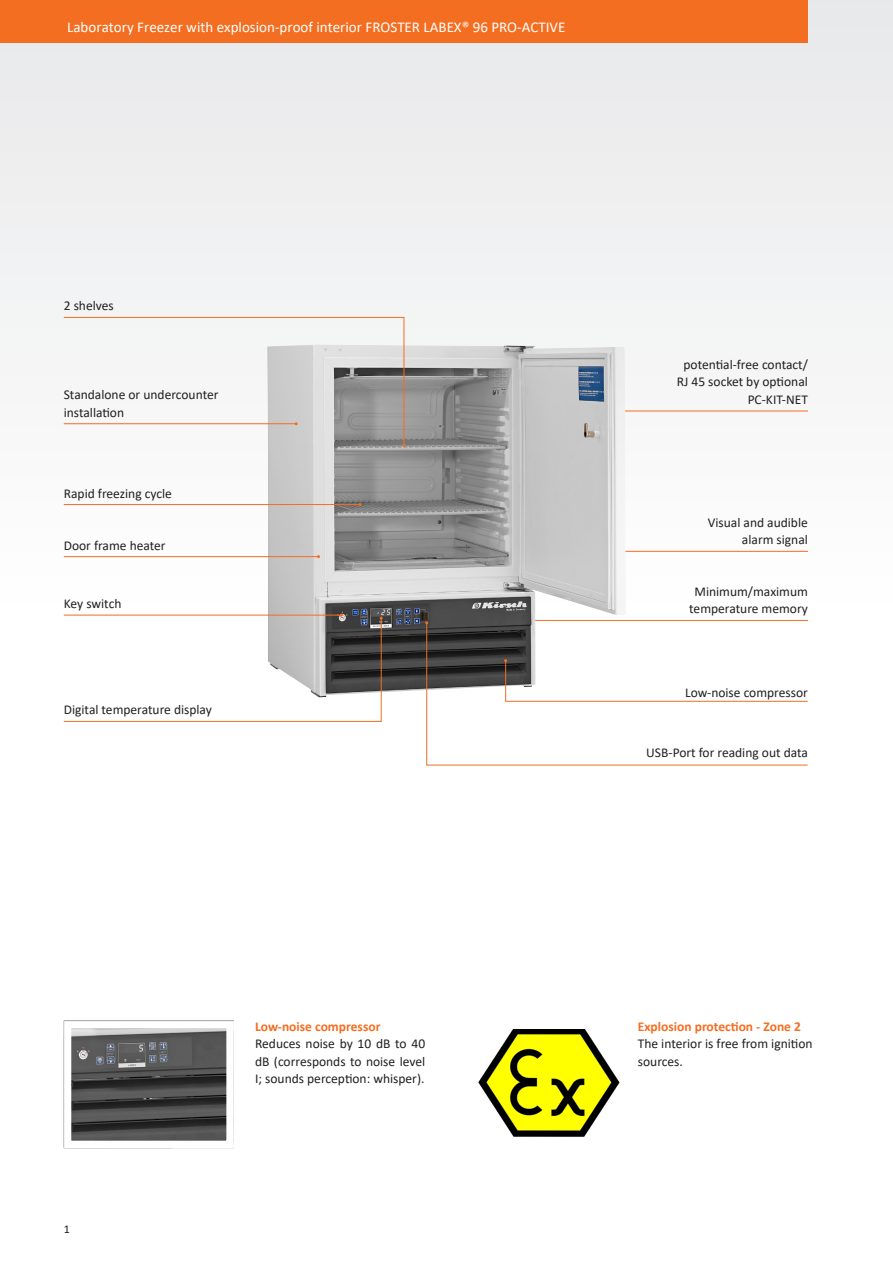
<style>
.page{position:relative;width:893px;height:1263px;background:#fff}
.page>*{position:absolute;margin:0;border:0;box-sizing:border-box;transform-origin:0 0}
.t1{font:15px "Calibri";color:#fff}
.Fließtext_9_pt_Stand{font:13.5px/17.5px "Calibri";color:#231f20;text-align:right}
.Fließtext_9_pt_-_2_m{font:13.5px/17.5px "Calibri";color:#231f20;text-align:justify}
.t2{font:700 13.5px "Calibri";color:#f36e21}
.t3{font:12px "Calibri";color:#231f20}
.s1{font-weight:700;color:#f36e21}
</style>
<div class="page">
<div style="left:0;top:0;width:893px;height:617px;background:#f1f2f3"></div>
<div style="left:0;top:0;width:808px;height:43px;background:#f36e21"></div>
<hr style="left:376px;top:551px;width:432px;height:1px;background:#f36e21">
<hr style="left:376px;top:411px;width:432px;height:1px;background:#f36e21">
<svg style="left:626px;top:620px;width:182px;height:1px"></svg>
<img style="left:267px;top:345px;width:359px;height:347px">
<svg style="left:63px;top:317px;width:342px;height:129px"></svg>
<hr style="left:64px;top:504px;width:296px;height:1px;background:#f36e21">
<svg style="left:63px;top:614px;width:320px;height:108px"></svg>
<hr style="left:64px;top:556px;width:254px;height:1px;background:#f36e21">
<svg style="left:63px;top:1020px;width:171px;height:129px"></svg>
<svg style="left:426px;top:622px;width:382px;height:144px"></svg>
<img style="left:478px;top:1029px;width:142px;height:108px">
<p class="t1" style="left:67px;top:17px;width:500px">Laboratory Freezer with explosion-proof interior FROSTER LABEX® 96 PRO-ACTIVE</p>
<p class="Fließtext_9_pt_Stand" style="left:64px;top:297px;width:52px">2 shelves</p>
<p class="Fließtext_9_pt_Stand" style="left:64px;top:386px;width:156px;text-align:left">Standalone or undercounter installation</p>
<p class="Fließtext_9_pt_Stand" style="left:64px;top:484px;width:110px">Rapid freezing cycle</p>
<p class="Fließtext_9_pt_Stand" style="left:64px;top:536px;width:103px">Door frame heater</p>
<p class="Fließtext_9_pt_Stand" style="left:64px;top:594px;width:59px">Key switch</p>
<p class="Fließtext_9_pt_Stand" style="left:64px;top:701px;width:150px">Digital temperature display</p>
<p class="t3" style="left:64px;top:1221px;width:8px">1</p>
<p class="t2" style="left:255px;top:1017px;width:127px">Low-noise compressor</p>
<p class="Fließtext_9_pt_-_2_m" style="left:255px;top:1035px;width:172px">Reduces noise by 10 dB to 40 dB (corresponds to noise level I; sounds perception: whisper).</p>
<p class="Fließtext_9_pt_-_2_m" style="left:677px;top:355px;width:133px;text-align:right">potential-free contact/<br>RJ 45 socket by optional<br>PC-KIT-NET</p>
<p class="Fließtext_9_pt_Stand" style="left:708px;top:513px;width:102px">Visual and audible alarm signal</p>
<p class="Fließtext_9_pt_Stand" style="left:689px;top:582px;width:120px;text-align:center">Minimum/maximum temperature memory</p>
<p class="Fließtext_9_pt_Stand" style="left:685px;top:683px;width:124px">Low-noise compressor</p>
<p class="Fließtext_9_pt_Stand" style="left:646px;top:744px;width:163px">USB-Port for reading out data</p>
<p class="Fließtext_9_pt_-_2_m" style="left:638px;top:1017px;width:176px;text-align:left"><span class="s1">Explosion protection - Zone 2<br></span>The interior is free from ignition sources.</p>
</div>
